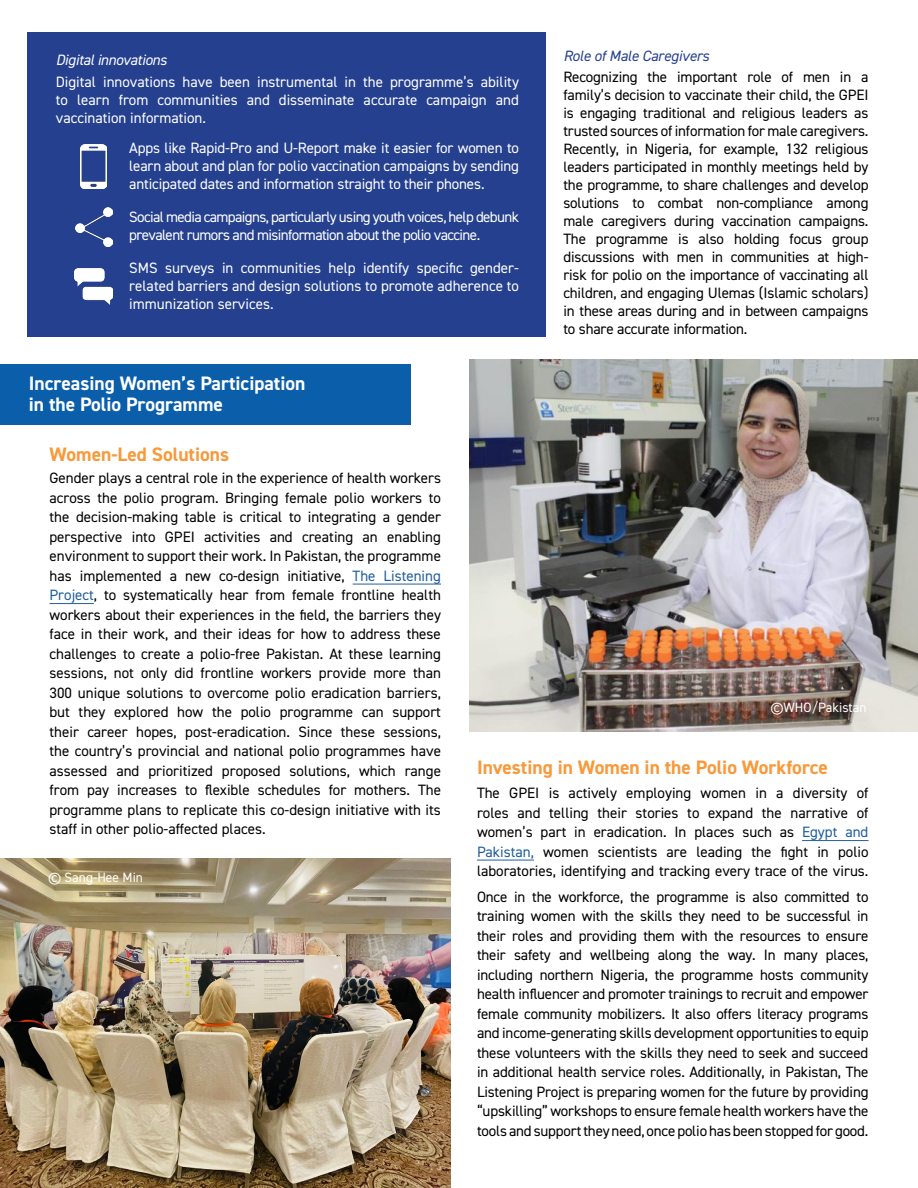
<style>
.page{position:relative;width:918px;height:1188px;background:#fff}
.page>*{position:absolute;margin:0;border:0;box-sizing:border-box;transform-origin:0 0}
.t1{font:700 19.5px "DIN2014";color:#f8993a}
.t2{font:700 19.5px/21px "DIN2014";color:#fff}
.t3{font:15px/19.5px "DIN2014";letter-spacing:-.01em;color:#000;text-align:justify}
.t4{font:15px/18px "DIN2014";letter-spacing:-.01em;color:#fff;text-align:justify}
.t5{font:15px/18px "DIN2014";letter-spacing:-.04em;color:#fff}
.t6{font:italic 15px "DIN2014";letter-spacing:-.01em;color:#25408f}
.t7{font:italic 15px "DIN2014";letter-spacing:-.02em;color:#fff}
.t8{font:13.5px "DIN2014";color:#fff}
.s1{color:#215e9e}
</style>
<div class="page">
<img style="left:470px;top:359px;width:448px;height:372px">
<div style="left:27px;top:32px;width:518px;height:305px;background:#25408f"></div>
<hr style="left:802px;top:840px;width:66px;height:1px;background:#215e9e">
<hr style="left:477px;top:860px;width:57px;height:1px;background:#215e9e">
<div style="left:0;top:364px;width:410px;height:60px;background:#0b5eaa"></div>
<hr style="left:353px;top:584px;width:88px;height:1px;background:#215e9e">
<hr style="left:50px;top:603px;width:44px;height:1px;background:#215e9e">
<img style="left:0;top:859px;width:451px;height:329px">
<img style="left:74px;top:269px;width:39px;height:36px">
<img style="left:75px;top:208px;width:37px;height:39px">
<img style="left:81px;top:144px;width:26px;height:44px">
<p class="t7" style="left:56px;top:50px;width:112px">Digital innovations</p>
<p class="t4" style="left:56px;top:73px;width:465px">Digital innovations have been instrumental in the programme’s ability to learn from communities and disseminate accurate campaign and vaccination information.</p>
<p class="t4" style="left:129px;top:139px;width:391px">Apps like Rapid-Pro and U-Report make it easier for women to learn about and plan for polio vaccination campaigns by sending anticipated dates and information straight to their phones.</p>
<p class="t5" style="left:129px;top:208px;width:391px">Social media campaigns, particularly using youth voices, help debunk prevalent rumors and misinformation about the polio vaccine.</p>
<p class="t4" style="left:129px;top:259px;width:391px">SMS surveys in communities help identify specific gender&shy;related barriers and design solutions to promote adherence to immunization services.</p>
<p class="t6" style="left:563px;top:47px;width:147px">Role of Male Caregivers</p>
<p class="t3" style="left:563px;top:68px;width:307px;line-height:18px">Recognizing the important role of men in a family’s decision to vaccinate their child, the GPEI is engaging traditional and religious leaders as trusted sources of information for male caregivers.<br>Recently, in Nigeria, for example, 132 religious leaders participated in monthly meetings held by the programme, to share challenges and develop solutions to combat non-compliance among male caregivers during vaccination campaigns.<br>The programme is also holding focus group discussions with men in communities at high&shy;risk for polio on the importance of vaccinating all children, and engaging Ulemas (Islamic scholars) in these areas during and in between campaigns to share accurate information.</p>
<h1 class="t2" style="left:29px;top:373px;width:278px">Increasing Women’s Participation in the Polio Programme</h1>
<h1 class="t1" style="left:50px;top:441px;width:181px">Women-Led Solutions</h1>
<p class="t3" style="left:50px;top:468px;width:393px">Gender plays a central role in the experience of health workers across the polio program. Bringing female polio workers to the decision-making table is critical to integrating a gender perspective into GPEI activities and creating an enabling environment to support their work. In Pakistan, the programme has implemented a new co-design initiative, <span class="s1">The Listening Project</span>, to systematically hear from female frontline health workers about their experiences in the field, the barriers they face in their work, and their ideas for how to address these challenges to create a polio-free Pakistan. At these learning sessions, not only did frontline workers provide more than 300 unique solutions to overcome polio eradication barriers, but they explored how the polio programme can support their career hopes, post-eradication. Since these sessions, the country’s provincial and national polio programmes have assessed and prioritized proposed solutions, which range from pay increases to flexible schedules for mothers. The programme plans to replicate this co-design initiative with its staff in other polio-affected places.</p>
<p class="t8" style="left:48px;top:869px;width:97px">© Sang-Hee Min</p>
<p class="t8" style="left:770px;top:699px;width:98px">©WHO/Pakistan</p>
<h1 class="t1" style="left:477px;top:754px;width:352px">Investing in Women in the Polio Workforce</h1>
<p class="t3" style="left:477px;top:783px;width:393px">The GPEI is actively employing women in a diversity of roles and telling their stories to expand the narrative of women’s part in eradication. In places such as <span class="s1">Egypt and Pakistan,</span> women scientists are leading the fight in polio laboratories, identifying and tracking every trace of the virus.</p>
<p class="t3" style="left:477px;top:886px;width:393px">Once in the workforce, the programme is also committed to training women with the skills they need to be successful in their roles and providing them with the resources to ensure their safety and wellbeing along the way. In many places, including northern Nigeria, the programme hosts community health influencer and promoter trainings to recruit and empower female community mobilizers. It also offers literacy programs and income-generating skills development opportunities to equip these volunteers with the skills they need to seek and succeed in additional health service roles. Additionally, in Pakistan, The Listening Project is preparing women for the future by providing “upskilling” workshops to ensure female health workers have the tools and support they need, once polio has been stopped for good.</p>
</div>
